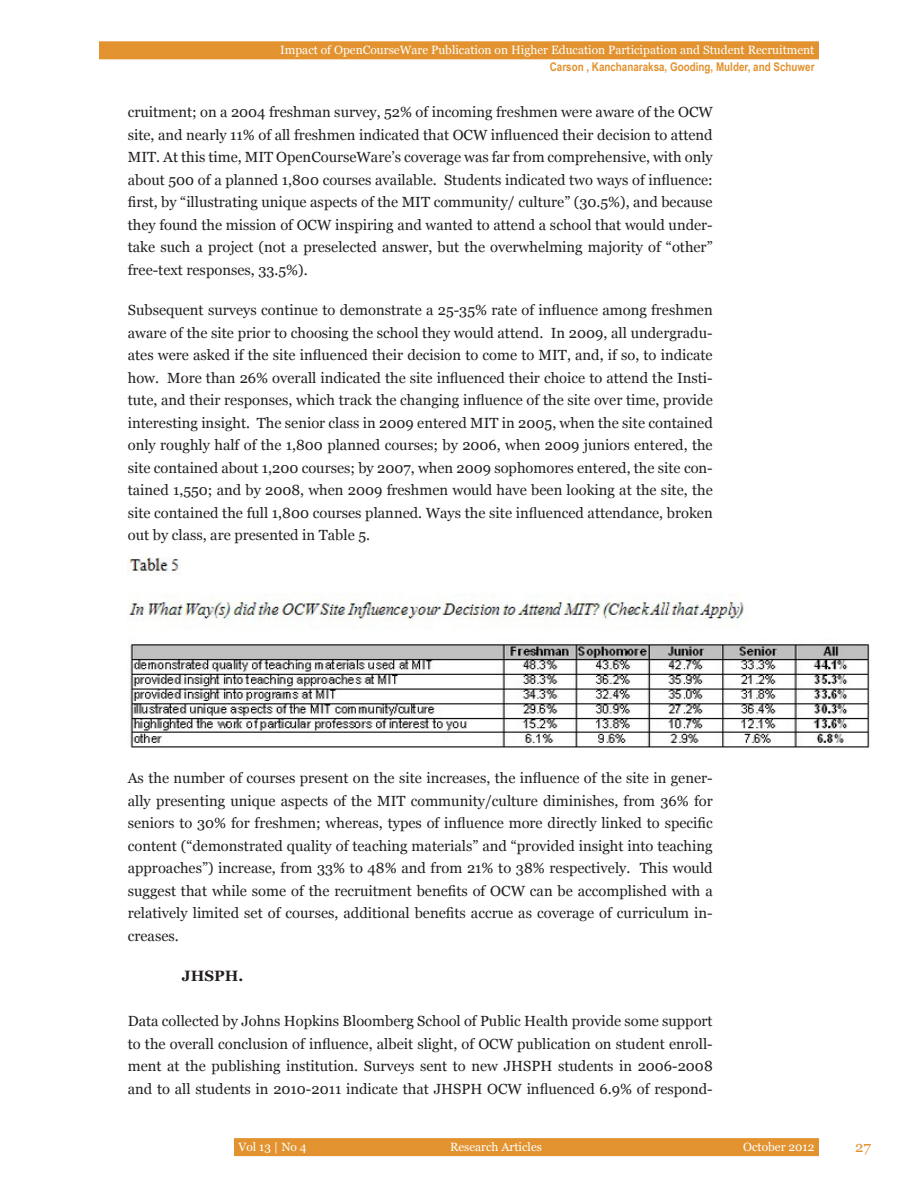
<style>
.page{position:relative;width:918px;height:1188px;background:#fff}
.page>*{position:absolute;margin:0;border:0;box-sizing:border-box;transform-origin:0 0}
.heading3{font:700 15px "Georgia";color:#231f20}
.t1{font:15px "Georgia";color:#e2922e}
.body_text{font:14.7px/22.5px "Georgia";color:#231f20;text-align:justify}
.t2{font:12px "Georgia";color:#fff}
.t3{font:700 12px "Arial Narrow";color:#e2922e}
</style>
<div class="page">
<div style="left:99px;top:41px;width:720px;height:18px;background:#e2922e"></div>
<div style="left:234px;top:1138px;width:585px;height:18px;background:#e2922e"></div>
<img style="left:128px;top:558px;width:742px;height:190px">
<p class="t2" style="left:280px;top:43px;width:536px">Impact of OpenCourseWare Publication on Higher Education Participation and Student Recruitment</p>
<p class="t3" style="left:550px;top:58px;width:266px">Carson , Kanchanaraksa, Gooding, Mulder, and Schuwer</p>
<p class="body_text" style="left:128px;top:101px;width:587px">cruitment; on a 2004 freshman survey, 52% of incoming freshmen were aware of the OCW site, and nearly 11% of all freshmen indicated that OCW influenced their decision to attend MIT. At this time, MIT OpenCourseWare’s coverage was far from comprehensive, with only about 500 of a planned 1,800 courses available. Students indicated two ways of influence: first, by “illustrating unique aspects of the MIT community/ culture” (30.5%), and because they found the mission of OCW inspiring and wanted to attend a school that would under&shy;take such a project (not a preselected answer, but the overwhelming majority of “other” free-text responses, 33.5%).</p>
<p class="body_text" style="left:128px;top:299px;width:586px">Subsequent surveys continue to demonstrate a 25-35% rate of influence among freshmen aware of the site prior to choosing the school they would attend. In 2009, all undergradu&shy;ates were asked if the site influenced their decision to come to MIT, and, if so, to indicate how. More than 26% overall indicated the site influenced their choice to attend the Insti&shy;tute, and their responses, which track the changing influence of the site over time, provide interesting insight. The senior class in 2009 entered MIT in 2005, when the site contained only roughly half of the 1,800 planned courses; by 2006, when 2009 juniors entered, the site contained about 1,200 courses; by 2007, when 2009 sophomores entered, the site con&shy;tained 1,550; and by 2008, when 2009 freshmen would have been looking at the site, the site contained the full 1,800 courses planned. Ways the site influenced attendance, broken out by class, are presented in Table 5.</p>
<p class="body_text" style="left:128px;top:767px;width:586px">As the number of courses present on the site increases, the influence of the site in gener&shy;ally presenting unique aspects of the MIT community/culture diminishes, from 36% for seniors to 30% for freshmen; whereas, types of influence more directly linked to specific content (“demonstrated quality of teaching materials” and “provided insight into teaching approaches”) increase, from 33% to 48% and from 21% to 38% respectively. This would suggest that while some of the recruitment benefits of OCW can be accomplished with a relatively limited set of courses, additional benefits accrue as coverage of curriculum in&shy;creases.</p>
<p class="heading3" style="left:182px;top:966px;width:63px">JHSPH.</p>
<p class="body_text" style="left:128px;top:1010px;width:586px">Data collected by Johns Hopkins Bloomberg School of Public Health provide some support to the overall conclusion of influence, albeit slight, of OCW publication on student enroll&shy;ment at the publishing institution. Surveys sent to new JHSPH students in 2006-2008 and to all students in 2010-2011 indicate that JHSPH OCW influenced 6.9% of respond-</p>
<p class="t2" style="left:238px;top:1139px;width:70px">Vol 13 | No 4</p>
<p class="t2" style="left:450px;top:1139px;width:93px">Research Articles</p>
<p class="t2" style="left:743px;top:1139px;width:73px">October 2012</p>
<p class="t1" style="left:855px;top:1138px;width:17px">27</p>
</div>
